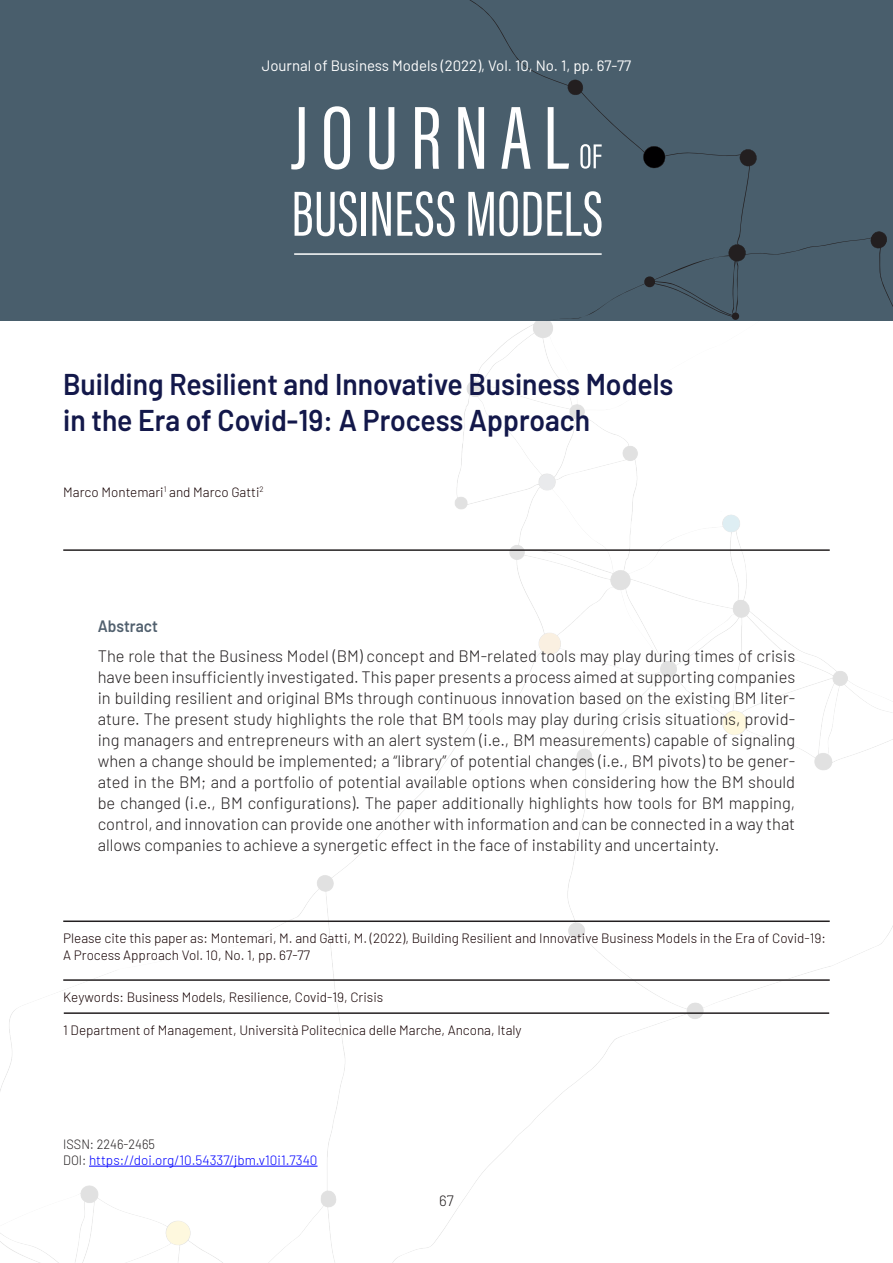
<style>
.page{position:relative;width:893px;height:1263px;background:#fff}
.page>*{position:absolute;margin:0;border:0;box-sizing:border-box;transform-origin:0 0}
.Article_Title{font:600 30px "Barlow";color:#13184a;scale:.94 1}
.Abstract-list{font:300 16.5px/21px "Barlow";color:#231f20;text-align:justify}
.Abstract-head{font:600 16.5px "Barlow";color:#52616f;scale:.94 1}
.t1{font:15px "Barlow";color:#fff}
.t2{font:300 15px "Barlow";color:#231f20}
.Info-text{font:300 13.5px/16.5px "Barlow";color:#150002}
.Subheadline_2{font:300 13.5px "Barlow";color:#00f}
.Subheadline_2-2{font:300 13.5px "Barlow";color:#231f20;scale:.94 1}
.s1{color:#231f20}
</style>
<div class="page">
<img style="left:0;top:472px;width:893px;height:791px">
<div style="left:0;top:0;width:893px;height:321px;background:#495e6c"></div>
<svg style="left:291px;top:0;width:602px;height:472px"></svg>
<hr style="left:63px;top:549px;width:767px;height:2px;background:#231f20">
<hr style="left:63px;top:920px;width:767px;height:2px;background:#231f20">
<hr style="left:63px;top:979px;width:767px;height:2px;background:#231f20">
<hr style="left:64px;top:1012px;width:765px;height:2px;background:#231f20">
<hr style="left:89px;top:1166px;width:229px;height:1px;background:#00f">
<p class="t1" style="left:262px;top:55px;width:371px">Journal of Business Models (2022), Vol. 10, No. 1, pp. 67-77</p>
<p class="Article_Title" style="left:63px;top:362px;width:651px">Building Resilient and Innovative Business Models</p>
<p class="Article_Title" style="left:63px;top:398px;width:562px">in the Era of Covid-19: A Process Approach</p>
<p class="Info-text" style="left:63px;top:482px;width:202px">Marco Montemari<sup>1</sup> and Marco Gatti<sup>2</sup></p>
<p class="Abstract-head" style="left:98px;top:614px;width:66px">Abstract</p>
<p class="Abstract-list" style="left:98px;top:644px;width:699px">The role that the Business Model (BM) concept and BM-related tools may play during times of crisis have been insufficiently investigated. This paper presents a process aimed at supporting companies in building resilient and original BMs through continuous innovation based on the existing BM liter&shy;ature. The present study highlights the role that BM tools may play during crisis situations, provid&shy;ing managers and entrepreneurs with an alert system (i.e., BM measurements) capable of signaling when a change should be implemented; a “library” of potential changes (i.e., BM pivots) to be gener&shy;ated in the BM; and a portfolio of potential available options when considering how the BM should be changed (i.e., BM configurations). The paper additionally highlights how tools for BM mapping, control, and innovation can provide one another with information and can be connected in a way that allows companies to achieve a synergetic effect in the face of instability and uncertainty.</p>
<p class="Info-text" style="left:63px;top:929px;width:764px">Please cite this paper as: Montemari, M. and Gatti, M. (2022), Building Resilient and Innovative Business Models in the Era of Covid-19:<br>A Process Approach Vol. 10, No. 1, pp. 67-77</p>
<p class="Info-text" style="left:63px;top:988px;width:321px">Keywords: Business Models, Resilience, Covid-19, Crisis</p>
<p class="Info-text" style="left:63px;top:1021px;width:460px">1 Department of Management, Università Politecnica delle Marche, Ancona, Italy</p>
<p class="Subheadline_2-2" style="left:63px;top:1134px;width:99px">ISSN: 2246-2465</p>
<p class="Subheadline_2" style="left:63px;top:1150px;width:256px"><span class="s1">DOI:</span> https://doi.org/10.54337/jbm.v10i1.7340</p>
<p class="t2" style="left:439px;top:1190px;width:16px">67</p>
</div>
